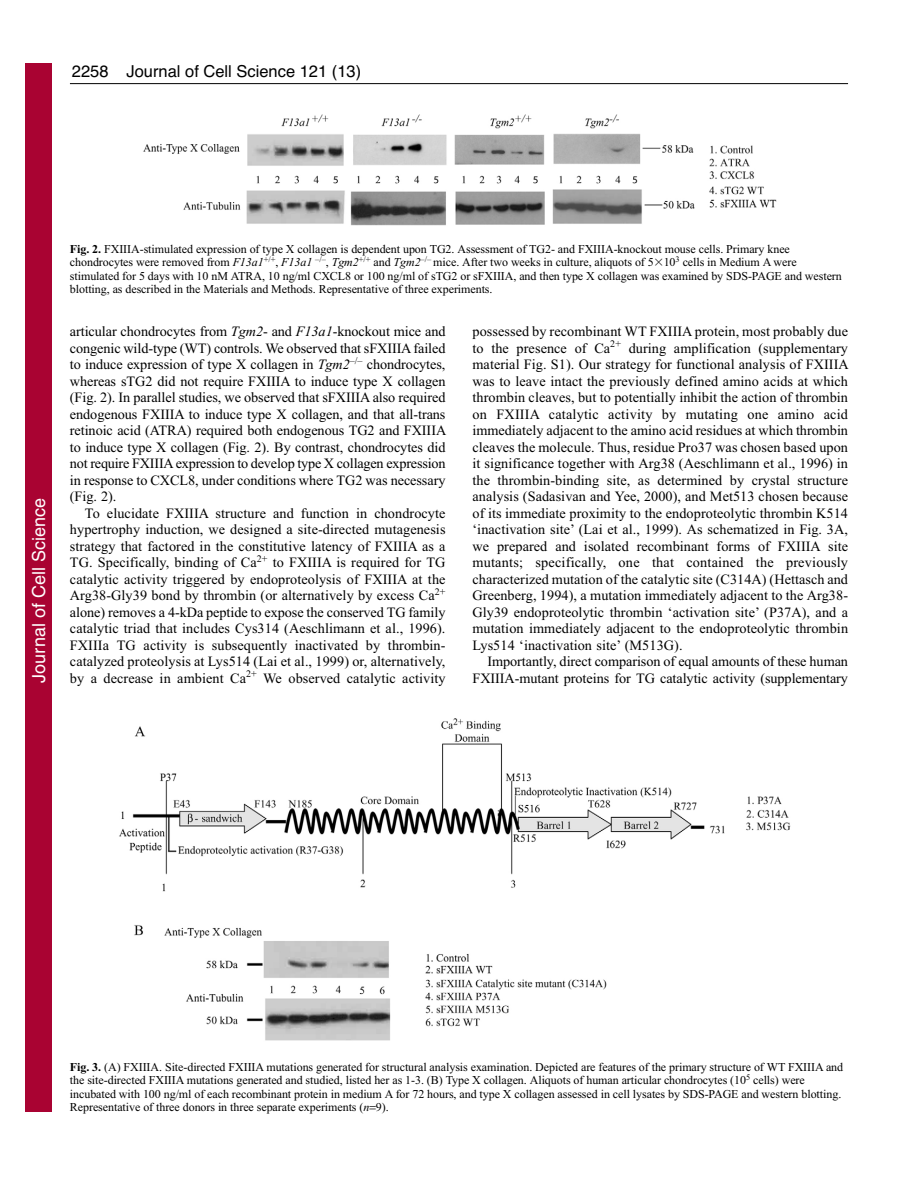
<style>
.page{position:relative;width:918px;height:1188px;background:#fff}
.page>*{position:absolute;margin:0;border:0;box-sizing:border-box;transform-origin:0 0}
.t1{font:18px "Helvetica";color:#fff}
.t2{font:16.5px "Helvetica";color:#000}
.t3{font:14.25px/16.5px "Times New Roman";letter-spacing:-.005em;color:#000;text-align:justify}
.t4{font:12px/13.5px "Times New Roman";letter-spacing:-.005em;color:#000}
.s1{font-weight:700}
.s2{font-style:italic}
.s3{font-family:"Mathematical Pi One"}
</style>
<div class="page">
<hr style="left:70px;top:83px;width:778px;height:1px;background:#000">
<img style="left:143px;top:114px;width:634px;height:112px">
<img style="left:119px;top:718px;width:672px;height:323px">
<div style="left:26px;top:64px;width:26px;height:1048px;background:#a90332"></div>
<p class="t2" style="left:72px;top:65px;width:38px">2258</p>
<p class="t2" style="left:127px;top:65px;width:236px">Journal of Cell Science 121 (13)</p>
<p class="t1" style="left:28px;top:683px;width:186px;rotate:-90deg">Journal of Cell Science</p>
<p class="t4" style="left:70px;top:243px;width:773px"><span class="s1">Fig. 2.</span> FXIIIA-stimulated expression of type X collagen is dependent upon TG2. Assessment of TG2- and FXIIIA-knockout mouse cells. Primary knee chondrocytes were removed from <span class="s2">F13a1</span><sup>+/+</sup>, <span class="s2">F13a1</span> <sup>–/–</sup>, <span class="s2">Tgm2</span><sup>+/+</sup> and <span class="s2">Tgm2</span><sup>–/–</sup> mice. After two weeks in culture, aliquots of 5<span class="s3">-</span>10<sup>3</sup> cells in Medium A were stimulated for 5 days with 10 nM ATRA, 10 ng/ml CXCL8 or 100 ng/ml of sTG2 or sFXIIIA, and then type X collagen was examined by SDS-PAGE and western blotting, as described in the Materials and Methods. Representative of three experiments.</p>
<p class="t3" style="left:70px;top:324px;width:378px">articular chondrocytes from <span class="s2">Tgm2</span>- and <span class="s2">F13a1</span>-knockout mice and congenic wild-type (WT) controls. We observed that sFXIIIA failed to induce expression of type X collagen in <span class="s2">Tgm2</span><sup>–/–</sup> chondrocytes, whereas sTG2 did not require FXIIIA to induce type X collagen (Fig. 2). In parallel studies, we observed that sFXIIIA also required endogenous FXIIIA to induce type X collagen, and that all-trans retinoic acid (ATRA) required both endogenous TG2 and FXIIIA to induce type X collagen (Fig. 2). By contrast, chondrocytes did not require FXIIIA expression to develop type X collagen expression in response to CXCL8, under conditions where TG2 was necessary (Fig. 2).</p>
<p class="t3" style="left:70px;top:506px;width:377px;text-indent:15px">To elucidate FXIIIA structure and function in chondrocyte hypertrophy induction, we designed a site-directed mutagenesis strategy that factored in the constitutive latency of FXIIIA as a TG. Specifically, binding of Ca<sup>2+</sup> to FXIIIA is required for TG catalytic activity triggered by endoproteolysis of FXIIIA at the Arg38-Gly39 bond by thrombin (or alternatively by excess Ca<sup>2+ </sup>alone) removes a 4-kDa peptide to expose the conserved TG family catalytic triad that includes Cys314 (Aeschlimann et al., 1996).<br>FXIIIa TG activity is subsequently inactivated by thrombin&shy;catalyzed proteolysis at Lys514 (Lai et al., 1999) or, alternatively, by a decrease in ambient Ca<sup>2+</sup> We observed catalytic activity</p>
<p class="t3" style="left:472px;top:324px;width:378px">possessed by recombinant WT FXIIIA protein, most probably due to the presence of Ca<sup>2+</sup> during amplification (supplementary material Fig. S1). Our strategy for functional analysis of FXIIIA was to leave intact the previously defined amino acids at which thrombin cleaves, but to potentially inhibit the action of thrombin on FXIIIA catalytic activity by mutating one amino acid immediately adjacent to the amino acid residues at which thrombin cleaves the molecule. Thus, residue Pro37 was chosen based upon it significance together with Arg38 (Aeschlimann et al., 1996) in the thrombin-binding site, as determined by crystal structure analysis (Sadasivan and Yee, 2000), and Met513 chosen because of its immediate proximity to the endoproteolytic thrombin K514 ‘inactivation site’ (Lai et al., 1999). As schematized in Fig. 3A, we prepared and isolated recombinant forms of FXIIIA site mutants; specifically, one that contained the previously characterized mutation of the catalytic site (C314A) (Hettasch and Greenberg, 1994), a mutation immediately adjacent to the Arg38- Gly39 endoproteolytic thrombin ‘activation site’ (P37A), and a mutation immediately adjacent to the endoproteolytic thrombin Lys514 ‘inactivation site’ (M513G).</p>
<p class="t3" style="left:472px;top:654px;width:377px;text-align:right">Importantly, direct comparison of equal amounts of these human<br>FXIIIA-mutant proteins for TG catalytic activity (supplementary</p>
<p class="t4" style="left:70px;top:1061px;width:775px"><span class="s1">Fig. 3.</span> (A) FXIIIA. Site-directed FXIIIA mutations generated for structural analysis examination. Depicted are features of the primary structure of WT FXIIIA and the site-directed FXIIIA mutations generated and studied, listed her as 1-3. (B) Type X collagen. Aliquots of human articular chondrocytes (10<sup>5</sup> cells) were incubated with 100 ng/ml of each recombinant protein in medium A for 72 hours, and type X collagen assessed in cell lysates by SDS-PAGE and western blotting.<br>Representative of three donors in three separate experiments (<span class="s2">n</span> 9).</p>
</div>
